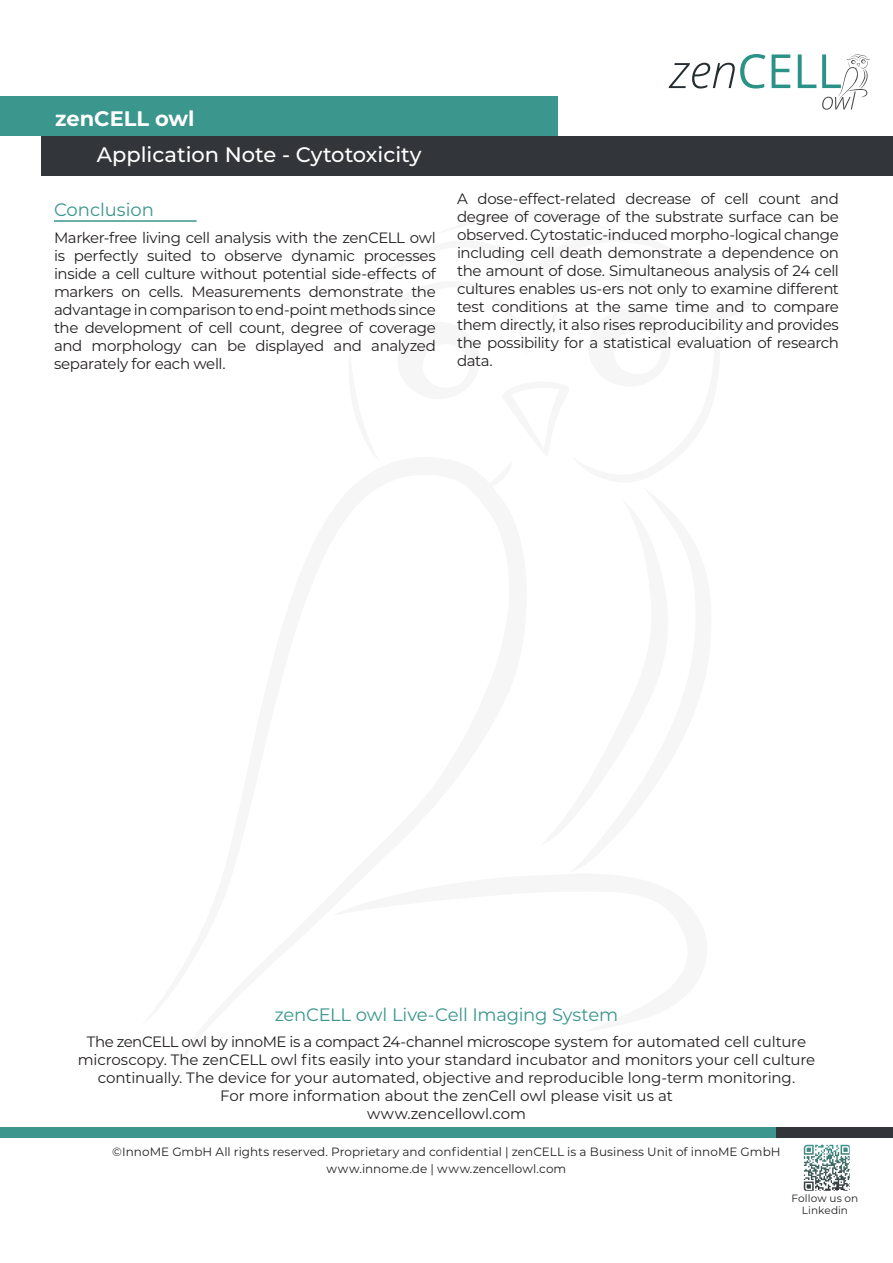
<style>
.page{position:relative;width:893px;height:1263px;background:#fff}
.page>*{position:absolute;margin:0;border:0;box-sizing:border-box;transform-origin:0 0}
.Headline_1{font:500 21px "Montserrat";color:#fff}
.t1{font:700 21px "Montserrat";color:#fff}
.Headline_2{font:18px "Montserrat";letter-spacing:-.015em;color:#3b968d}
.Fließtext{font:15px/18px "Montserrat";letter-spacing:-.015em;color:#231f20;text-align:justify}
.t2{font:12px/16.5px "Montserrat";letter-spacing:.005em;color:#231f20;text-align:center}
.t3{font:10.5px/12.6px "Montserrat";letter-spacing:.01em;color:#231f20;text-align:center}
</style>
<div class="page">
<svg style="left:669px;top:54px;width:97px;height:35px"></svg>
<svg style="left:772px;top:54px;width:18px;height:34px"></svg>
<svg style="left:798px;top:54px;width:18px;height:34px"></svg>
<svg style="left:822px;top:54px;width:48px;height:56px"></svg>
<div style="left:0;top:1127px;width:893px;height:10px;background:#3b968d"></div>
<div style="left:776px;top:1127px;width:117px;height:10px;background:#32363a"></div>
<div style="left:0;top:97px;width:557px;height:39px;background:#3b968d"></div>
<svg style="left:804px;top:1145px;width:46px;height:10px"></svg>
<div style="left:41px;top:136px;width:852px;height:40px;background:#32363a"></div>
<hr style="left:54px;top:220px;width:143px;height:2px;background:#3b968d">
<h1 class="t1" style="left:55px;top:104px;width:141px">zenCELL owl</h1>
<p class="Headline_1" style="left:97px;top:140px;width:326px">Application Note - Cytotoxicity</p>
<p class="Headline_2" style="left:54px;top:197px;width:102px">Conclusion</p>
<p class="Fließtext" style="left:54px;top:228px;width:383px">Marker-free living cell analysis with the zenCELL owl is perfectly suited to observe dynamic processes inside a cell culture without potential side-effects of markers on cells. Measurements demonstrate the advantage in comparison to end-point methods since the development of cell count, degree of coverage and morphology can be displayed and analyzed separately for each well.</p>
<p class="Fließtext" style="left:457px;top:190px;width:383px">A dose-effect-related decrease of cell count and degree of coverage of the substrate surface can be observed. Cytostatic-induced morpho-logical change including cell death demonstrate a dependence on the amount of dose. Simultaneous analysis of 24 cell cultures enables us-ers not only to examine different test conditions at the same time and to compare them directly, it also rises reproducibility and provides the possibility for a statistical evaluation of research data.</p>
<p class="Headline_2" style="left:275px;top:1002px;width:345px">zenCELL owl Live-Cell Imaging System</p>
<p class="Fließtext" style="left:78px;top:1032px;width:739px;text-align:center">The zenCELL owl by innoME is a compact 24-channel microscope system for automated cell culture microscopy. The zenCELL owl fits easily into your standard incubator and monitors your cell culture continually. The device for your automated, objective and reproducible long-term monitoring.<br>For more information about the zenCell owl please visit us at</p>
<p class="Fließtext" style="left:367px;top:1104px;width:160px">www.zencellowl.com</p>
<p class="t2" style="left:112px;top:1143px;width:670px">©InnoME GmbH All rights reserved. Proprietary and confidential | zenCELL is a Business Unit of innoME GmbH www.innome.de | www.zencellowl.com</p>
<p class="t3" style="left:791px;top:1191px;width:68px">Follow us on<br>Linkedin</p>
</div>
